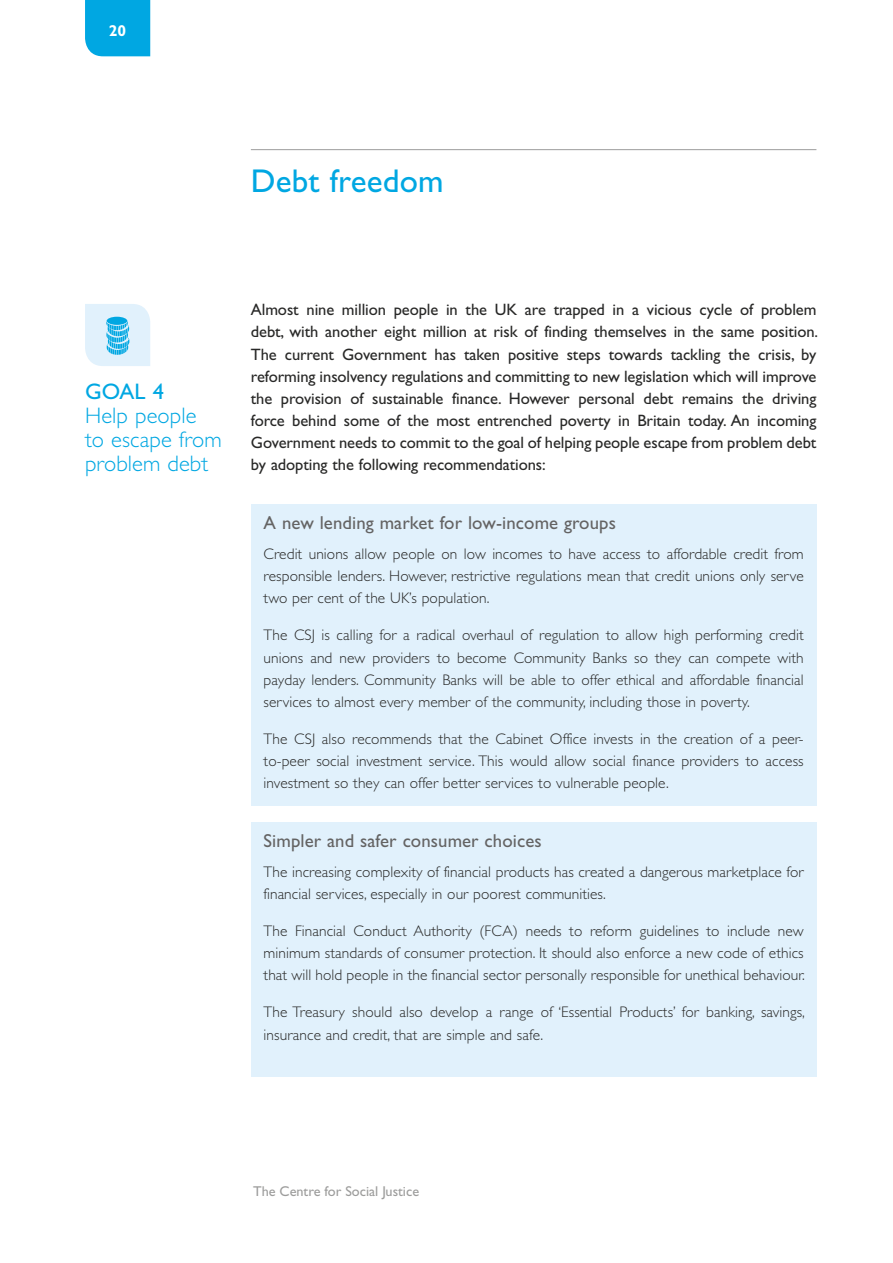
<style>
.page{position:relative;width:893px;height:1263px;background:#fff}
.page>*{position:absolute;margin:0;border:0;box-sizing:border-box;transform-origin:0 0}
.t1{font:33px "Gill Sans Std";letter-spacing:.005em;color:#00a7e2}
.t2{font:300 22.5px/24px "Gill Sans Std";letter-spacing:.005em;color:#00a7e2}
.t3{font:22.5px "Gill Sans Std";color:#00a7e2}
.t4{font:18.75px "Gill Sans Std";letter-spacing:.005em;color:#646363}
.t5{font:16.5px/22.2px "Gill Sans Std";letter-spacing:-.005em;color:#282827;text-align:justify}
.t6{font:700 15.75px "Gill Sans Std";color:#fff}
.t7{font:300 15.3px/22px "Gill Sans Std";letter-spacing:.005em;color:#282827;text-align:justify}
.t8{font:14.25px "Gill Sans Std";color:#9d9d9c}
</style>
<div class="page">
<div style="left:85px;top:0;width:65px;height:56px;background:#00a7e2"></div>
<hr style="left:251px;top:149px;width:565px;height:1px;background:#9d9d9c">
<svg style="left:85px;top:304px;width:65px;height:62px"></svg>
<div style="left:251px;top:504px;width:565px;height:302px;background:#e1f1fc"></div>
<div style="left:251px;top:822px;width:565px;height:254px;background:#e1f1fc"></div>
<p class="t6" style="left:109px;top:21px;width:19px">20</p>
<h1 class="t1" style="left:251px;top:162px;width:194px">Debt freedom</h1>
<h2 class="t3" style="left:85px;top:378px;width:80px">GOAL 4</h2>
<h2 class="t2" style="left:85px;top:403px;width:138px">Help people<br>to escape from problem debt</h2>
<p class="t5" style="left:251px;top:299px;width:569px">Almost nine million people in the UK are trapped in a vicious cycle of problem debt, with another eight million at risk of finding themselves in the same position.<br>The current Government has taken positive steps towards tackling the crisis, by reforming insolvency regulations and committing to new legislation which will improve the provision of sustainable finance. However personal debt remains the driving force behind some of the most entrenched poverty in Britain today. An incoming Government needs to commit to the goal of helping people escape from problem debt by adopting the following recommendations:</p>
<p class="t4" style="left:264px;top:512px;width:354px">A new lending market for low-income groups</p>
<p class="t7" style="left:264px;top:543px;width:542px">Credit unions allow people on low incomes to have access to affordable credit from responsible lenders. However, restrictive regulations mean that credit unions only serve two per cent of the UK’s population.</p>
<p class="t7" style="left:264px;top:624px;width:542px">The CSJ is calling for a radical overhaul of regulation to allow high performing credit unions and new providers to become Community Banks so they can compete with payday lenders. Community Banks will be able to offer ethical and affordable financial services to almost every member of the community, including those in poverty.</p>
<p class="t7" style="left:264px;top:728px;width:542px">The CSJ also recommends that the Cabinet Office invests in the creation of a peer&shy;to-peer social investment service. This would allow social finance providers to access investment so they can offer better services to vulnerable people.</p>
<p class="t4" style="left:264px;top:830px;width:280px">Simpler and safer consumer choices</p>
<p class="t7" style="left:264px;top:861px;width:542px">The increasing complexity of financial products has created a dangerous marketplace for financial services, especially in our poorest communities.</p>
<p class="t7" style="left:264px;top:920px;width:543px">The Financial Conduct Authority (FCA) needs to reform guidelines to include new minimum standards of consumer protection. It should also enforce a new code of ethics that will hold people in the financial sector personally responsible for unethical behaviour.</p>
<p class="t7" style="left:264px;top:1001px;width:543px">The Treasury should also develop a range of ‘Essential Products’ for banking, savings, insurance and credit, that are simple and safe.</p>
<p class="t8" style="left:253px;top:1183px;width:168px">The Centre for Social Justice</p>
</div>
